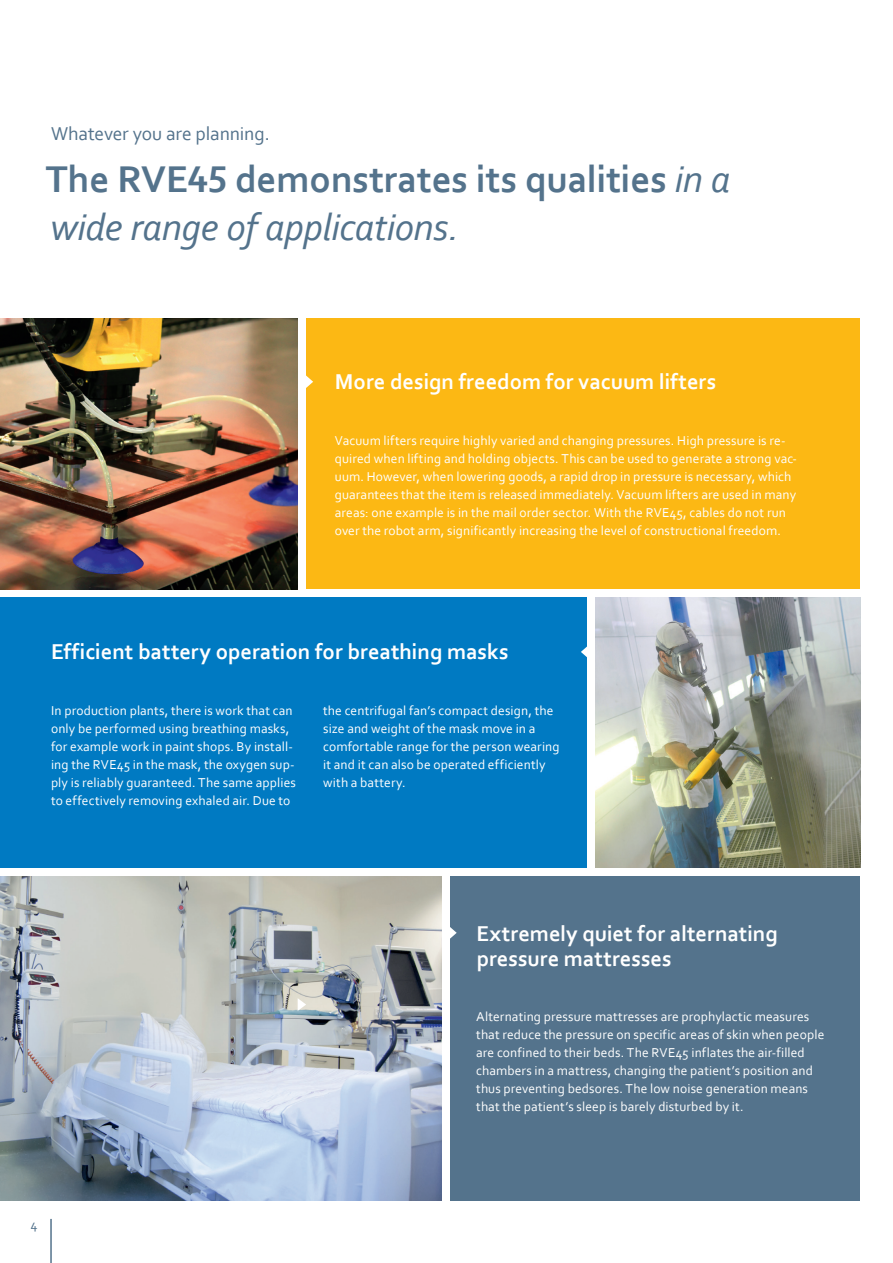
<style>
.page{position:relative;width:893px;height:1263px;background:#fff}
.page>*{position:absolute;margin:0;border:0;box-sizing:border-box;transform-origin:0 0}
.t1{font:700 39px/48px "Corbel";letter-spacing:-.005em;color:#54738c}
.t2{font:700 22.5px/25.5px "Corbel";color:#fff}
.t3{font:19.5px "Corbel";letter-spacing:-.005em;color:#54738c}
.t4{font:13.5px/18px "Corbel";letter-spacing:.01em;color:#fff}
.t5{font:13.5px "Corbel";color:#54738c}
.s1{font-weight:400;font-style:italic}
</style>
<div class="page">
<div style="left:307px;top:319px;width:553px;height:270px;background:#fcb814"></div>
<div style="left:0;top:598px;width:587px;height:270px;background:#007ac2"></div>
<div style="left:450px;top:877px;width:410px;height:324px;background:#54738c"></div>
<img style="left:0;top:319px;width:298px;height:270px">
<img style="left:595px;top:598px;width:265px;height:270px">
<img style="left:0;top:877px;width:441px;height:324px">
<svg style="left:298px;top:998px;width:8px;height:13px"></svg>
<svg style="left:450px;top:927px;width:7px;height:12px"></svg>
<svg style="left:306px;top:373px;width:7px;height:18px"></svg>
<svg style="left:581px;top:646px;width:6px;height:11px"></svg>
<hr style="left:50px;top:1219px;width:2px;height:44px;background:#54738c">
<h3 class="t3" style="left:51px;top:121px;width:220px">Whatever you are planning.</h3>
<h1 class="t1" style="left:46px;top:154px;width:686px">The RVE45 demonstrates its qualities <span class="s1">in a wide range of applications.</span></h1>
<h2 class="t2" style="left:335px;top:369px;width:383px">More design freedom for vacuum lifters</h2>
<p class="t4" style="left:335px;top:431px;width:464px">Vacuum lifters require highly varied and changing pressures. High pressure is re&shy;quired when lifting and holding objects. This can be used to generate a strong vac&shy;uum. However, when lowering goods, a rapid drop in pressure is necessary, which guarantees that the item is released immediately. Vacuum lifters are used in many areas: one example is in the mail order sector. With the RVE45, cables do not run over the robot arm, significantly increasing the level of constructional freedom.</p>
<h2 class="t2" style="left:51px;top:638px;width:459px">Efficient battery operation for breathing masks</h2>
<p class="t4" style="left:51px;top:701px;width:246px">In production plants, there is work that can only be performed using breathing masks, for example work in paint shops. By install&shy;ing the RVE45 in the mask, the oxygen sup&shy;ply is reliably guaranteed. The same applies to effectively removing exhaled air. Due to</p>
<p class="t4" style="left:323px;top:701px;width:238px">the centrifugal fan’s compact design, the size and weight of the mask move in a comfortable range for the person wearing it and it can also be operated efficiently with a battery.</p>
<p class="t5" style="left:31px;top:1216px;width:8px">4</p>
<h2 class="t2" style="left:476px;top:920px;width:303px">Extremely quiet for alternating pressure mattresses</h2>
<p class="t4" style="left:476px;top:1007px;width:350px">Alternating pressure mattresses are prophylactic measures that reduce the pressure on specific areas of skin when people are confined to their beds. The RVE45 inflates the air-filled chambers in a mattress, changing the patient’s position and thus preventing bedsores. The low noise generation means that the patient’s sleep is barely disturbed by it.</p>
</div>
